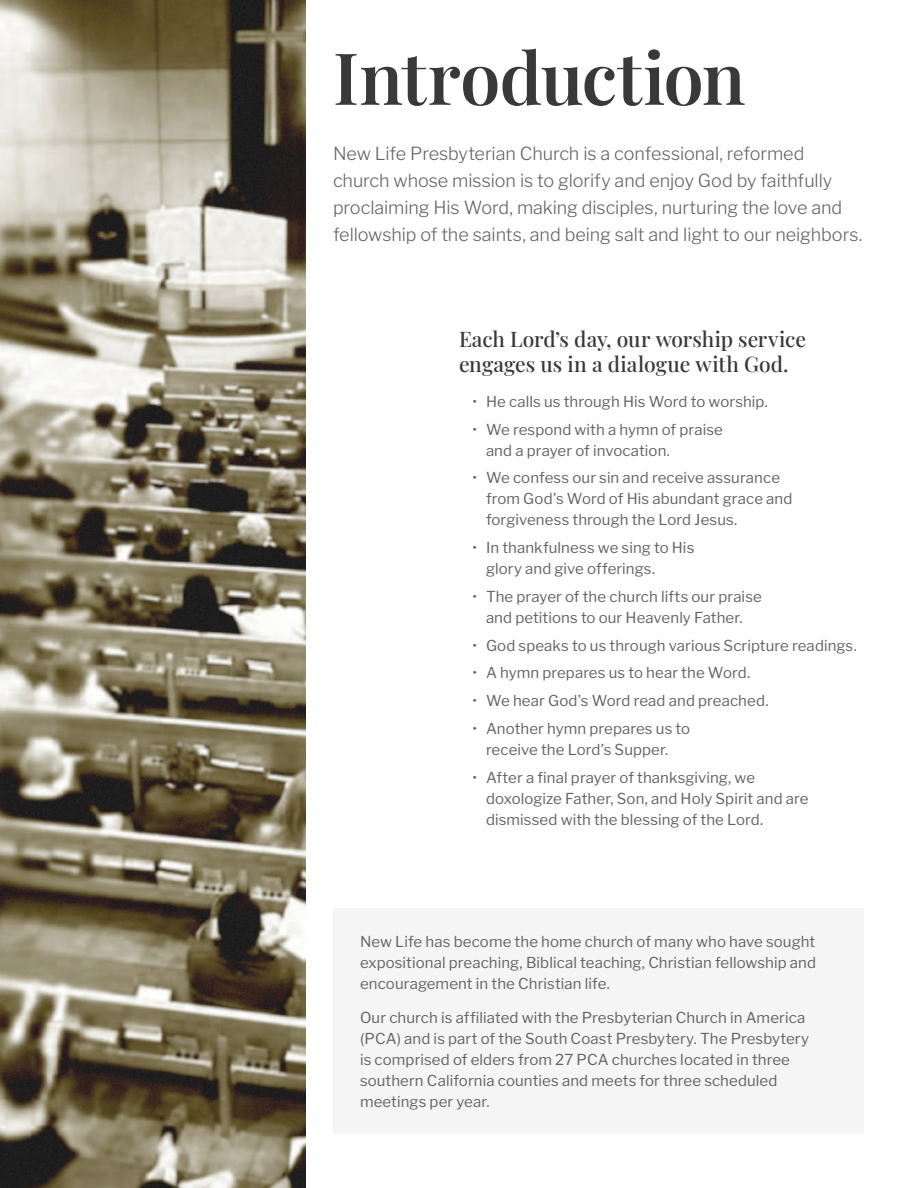
<style>
.page{position:relative;width:918px;height:1188px;background:#fff}
.page>*{position:absolute;margin:0;border:0;box-sizing:border-box;transform-origin:0 0}
.Headline{font:600 72px "Playfair Display";letter-spacing:-.01em;color:#393939}
.Subhead{font:500 21px/25.2px "Playfair Display";color:#393939}
.Intro_Text{font:100 18px/27px "Libre Franklin";letter-spacing:-.005em;color:#636363}
.Body{font:100 15px/21px "Libre Franklin";letter-spacing:.005em;color:#636363}
</style>
<div class="page">
<img style="left:0;top:0;width:306px;height:1188px">
<div style="left:333px;top:908px;width:531px;height:226px;background:#f5f5f5"></div>
<p class="Headline" style="left:333px;top:22px;width:414px">Introduction</p>
<p class="Intro_Text" style="left:333px;top:138px;width:531px">New Life Presbyterian Church is a confessional, reformed church whose mission is to glorify and enjoy God by faithfully proclaiming His Word, making disciples, nurturing the love and fellowship of the saints, and being salt and light to our neighbors.</p>
<p class="Subhead" style="left:459px;top:325px;width:349px">Each Lord’s day, our worship service engages us in a dialogue with God.</p>
<p class="Body" style="left:472px;top:390px;width:297px">• He calls us through His Word to worship.</p>
<p class="Body" style="left:486px;top:417px;width:238px;text-indent:-14px">• We respond with a hymn of praise and a prayer of invocation.</p>
<p class="Body" style="left:486px;top:466px;width:308px;text-indent:-14px">• We confess our sin and receive assurance from God’s Word of His abundant grace and forgiveness through the Lord Jesus.</p>
<p class="Body" style="left:486px;top:536px;width:210px;text-indent:-14px">• In thankfulness we sing to His glory and give offerings.</p>
<p class="Body" style="left:472px;top:585px;width:291px;text-align:center">• The prayer of the church lifts our praise and petitions to our Heavenly Father.</p>
<p class="Body" style="left:472px;top:633px;width:386px">• God speaks to us through various Scripture readings.</p>
<p class="Body" style="left:472px;top:661px;width:279px">• A hymn prepares us to hear the Word.</p>
<p class="Body" style="left:472px;top:689px;width:298px">• We hear God’s Word read and preached.</p>
<p class="Body" style="left:472px;top:717px;width:219px;text-align:center">• Another hymn prepares us to receive the Lord’s Supper.</p>
<p class="Body" style="left:486px;top:765px;width:324px;text-indent:-14px">• After a final prayer of thanksgiving, we doxologize Father, Son, and Holy Spirit and are dismissed with the blessing of the Lord.</p>
<p class="Body" style="left:360px;top:929px;width:458px;text-align:justify">New Life has become the home church of many who have sought expositional preaching, Biblical teaching, Christian fellowship and encouragement in the Christian life.</p>
<p class="Body" style="left:360px;top:1006px;width:451px">Our church is affiliated with the Presbyterian Church in America (PCA) and is part of the South Coast Presbytery. The Presbytery is comprised of elders from 27 PCA churches located in three southern California counties and meets for three scheduled meetings per year.</p>
</div>
